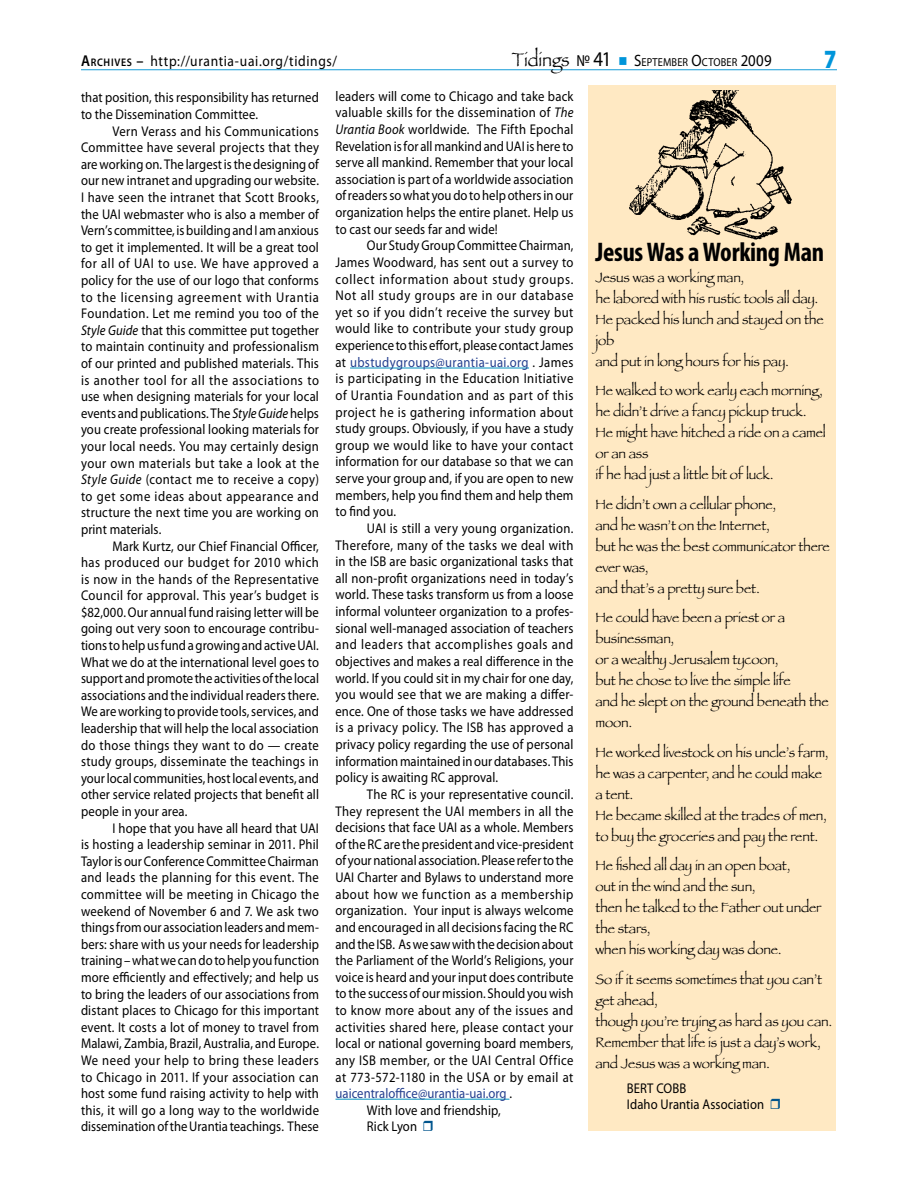
<style>
.page{position:relative;width:918px;height:1188px;background:#fff}
.page>*{position:absolute;margin:0;border:0;box-sizing:border-box;transform-origin:0 0}
.t1{font:700 condensed 27px "Myriad Pro";letter-spacing:-.01em;color:#000}
.t2{font:900 26.4px "Myriad Pro";color:#0095da;scale:.82 1}
.t3{font:15px "Myriad Pro";letter-spacing:.05em;color:#000;scale:.9 1}
.t4{font:14.25px/21px "Papyrus";letter-spacing:-.015em;color:#000;scale:.96 1}
.t5{font:14.1px/16.6px "Myriad Pro";letter-spacing:.01em;color:#000;text-align:justify;scale:.9 1}
.t6{font:14.1px "Myriad Pro";letter-spacing:.03em;color:#000;scale:.9 1}
.t7{font:14.1px "Myriad Pro";letter-spacing:.035em;color:#000;scale:.9 1}
.t8{font:14.1px "Myriad Pro";letter-spacing:.005em;color:#25408f;scale:.9 1}
.t9{font:14.1px "Myriad Pro";letter-spacing:.04em;color:#000;scale:.9 1}
.t10{font:11.55px "Myriad Pro";letter-spacing:.01em;color:#000;scale:.9 1}
.s1{font-weight:600;font-size:15.75px}
.s2{font-weight:600;font-size:10.95px}
.s3{font-family:"Papyrus";font-size:19.8px}
.s4{font-size:16.5px}
.s5{font-size:21px}
.s6{color:#0095da}
.s7{font-style:italic}
.s8{color:#25408f}
.s9{color:#000}
</style>
<div class="page">
<div style="left:589px;top:85px;width:247px;height:1046px;background:#ffe9c3"></div>
<img style="left:630px;top:90px;width:162px;height:150px">
<hr style="left:81px;top:69px;width:756px;height:1px;background:#159cd8">
<hr style="left:350px;top:368px;width:179px;height:1px;background:#0092bf">
<hr style="left:336px;top:1099px;width:173px;height:1px;background:#0092bf">
<p class="t3" style="left:81px;top:52px;width:286px"><span class="s1">A</span><span class="s2">RCHIVES</span> <span class="s1">–</span> http://urantia-uai.org/tidings/</p>
<p class="t10" style="left:512px;top:55px;width:290px"><span class="s3">Tidings</span> <span class="s4">№</span> <span class="s5">41</span> <span class="s6">■</span> <span class="s4">S</span>EPTEMBER <span class="s4">O</span>CTOBER <span class="s4">2009</span></p>
<h2 class="t2" style="left:824px;top:41px;width:17px">7</h2>
<p class="t5" style="left:81px;top:89px;width:266px">that position, this responsibility has returned to the Dissemination Committee.</p>
<p class="t5" style="left:81px;top:122px;width:266px;text-indent:31px">Vern Verass and his Communications Committee have several projects that they are working on. The largest is the designing of our new intranet and upgrading our website.<br>I have seen the intranet that Scott Brooks, the UAI webmaster who is also a member of Vern’s committee, is building and I am anxious to get it implemented. It will be a great tool for all of UAI to use. We have approved a policy for the use of our logo that conforms to the licensing agreement with Urantia Foundation. Let me remind you too of the <span class="s7">Style Guide</span> that this committee put together to maintain continuity and professionalism of our printed and published materials. This is another tool for all the associations to use when designing materials for your local events and publications. The <span class="s7">Style Guide</span> helps you create professional looking materials for your local needs. You may certainly design your own materials but take a look at the <span class="s7">Style Guide</span> (contact me to receive a copy) to get some ideas about appearance and structure the next time you are working on print materials.</p>
<p class="t5" style="left:81px;top:537px;width:266px;text-indent:31px">Mark Kurtz, our Chief Financial Officer, has produced our budget for 2010 which is now in the hands of the Representative Council for approval. This year’s budget is $82,000. Our annual fund raising letter will be going out very soon to encourage contribu&shy;tions to help us fund a growing and active UAI.<br>What we do at the international level goes to support and promote the activities of the local associations and the individual readers there.<br>We are working to provide tools, services, and leadership that will help the local association do those things they want to do — create study groups, disseminate the teachings in your local communities, host local events, and other service related projects that benefit all people in your area.</p>
<p class="t5" style="left:81px;top:819px;width:266px;text-indent:31px">I hope that you have all heard that UAI is hosting a leadership seminar in 2011. Phil Taylor is our Conference Committee Chairman and leads the planning for this event. The committee will be meeting in Chicago the weekend of November 6 and 7. We ask two things from our association leaders and mem&shy;bers: share with us your needs for leadership training – what we can do to help you function more efficiently and effectively; and help us to bring the leaders of our associations from distant places to Chicago for this important event. It costs a lot of money to travel from Malawi, Zambia, Brazil, Australia, and Europe.<br>We need your help to bring these leaders to Chicago in 2011. If your association can host some fund raising activity to help with this, it will go a long way to the worldwide dissemination of the Urantia teachings. These</p>
<p class="t5" style="left:336px;top:87px;width:266px">leaders will come to Chicago and take back valuable skills for the dissemination of <span class="s7">The Urantia Book</span> worldwide. The Fifth Epochal Revelation is for all mankind and UAI is here to serve all mankind. Remember that your local association is part of a worldwide association of readers so what you do to help others in our organization helps the entire planet. Help us to cast our seeds far and wide!</p>
<p class="t5" style="left:336px;top:237px;width:266px;text-indent:31px">Our Study Group Committee Chairman, James Woodward, has sent out a survey to collect information about study groups.<br>Not all study groups are in our database yet so if you didn’t receive the survey but would like to contribute your study group experience to this effort, please contact James at <span class="s8">ubstudygroups@urantia-uai.org</span> . James is participating in the Education Initiative of Urantia Foundation and as part of this project he is gathering information about study groups. Obviously, if you have a study group we would like to have your contact information for our database so that we can serve your group and, if you are open to new members, help you find them and help them to find you.</p>
<p class="t5" style="left:336px;top:520px;width:266px;text-indent:31px">UAI is still a very young organization.<br>Therefore, many of the tasks we deal with in the ISB are basic organizational tasks that all non-profit organizations need in today’s world. These tasks transform us from a loose informal volunteer organization to a profes&shy;sional well-managed association of teachers and leaders that accomplishes goals and objectives and makes a real difference in the world. If you could sit in my chair for one day, you would see that we are making a differ&shy;ence. One of those tasks we have addressed is a privacy policy. The ISB has approved a privacy policy regarding the use of personal information maintained in our databases. This policy is awaiting RC approval.</p>
<p class="t5" style="left:367px;top:786px;width:231px">The RC is your representative council.</p>
<p class="t5" style="left:336px;top:802px;width:266px">They represent the UAI members in all the</p>
<p class="t5" style="left:336px;top:819px;width:266px">decisions that face UAI as a whole. Members</p>
<p class="t5" style="left:336px;top:836px;width:266px">of the RC are the president and vice-president</p>
<p class="t5" style="left:336px;top:852px;width:266px">of your national association. Please refer to the</p>
<p class="t5" style="left:336px;top:869px;width:266px">UAI Charter and Bylaws to understand more</p>
<p class="t9" style="left:336px;top:885px;width:266px">about how we function as a membership</p>
<p class="t5" style="left:336px;top:902px;width:266px">organization. Your input is always welcome</p>
<p class="t5" style="left:336px;top:919px;width:266px">and encouraged in all decisions facing the RC</p>
<p class="t5" style="left:336px;top:935px;width:266px">and the ISB. As we saw with the decision about</p>
<p class="t5" style="left:336px;top:952px;width:266px">the Parliament of the World’s Religions, your</p>
<p class="t5" style="left:336px;top:969px;width:266px">voice is heard and your input does contribute</p>
<p class="t5" style="left:336px;top:985px;width:266px">to the success of our mission. Should you wish</p>
<p class="t5" style="left:336px;top:1002px;width:266px">to know more about any of the issues and</p>
<p class="t6" style="left:336px;top:1018px;width:266px">activities shared here, please contact your</p>
<p class="t5" style="left:336px;top:1035px;width:266px">local or national governing board members,</p>
<p class="t6" style="left:336px;top:1051px;width:266px">any ISB member, or the UAI Central Office</p>
<p class="t7" style="left:336px;top:1068px;width:266px">at 773-572-1180 in the USA or by email at</p>
<p class="t8" style="left:336px;top:1085px;width:198px">uaicentraloffice@urantia-uai.org <span class="s9">.</span></p>
<p class="t5" style="left:367px;top:1102px;width:150px">With love and friendship,</p>
<p class="t5" style="left:367px;top:1118px;width:57px">Rick Lyon</p>
<h1 class="t1" style="left:595px;top:235px;width:230px">Jesus Was a Working Man</h1>
<p class="t4" style="left:595px;top:266px;width:239px">Jesus was a working man,<br>he labored with his rustic tools all day.<br>He packed his lunch and stayed on the job<br>and put in long hours for his pay.</p>
<p class="t4" style="left:595px;top:380px;width:242px">He walked to work early each morning, he didn’t drive a fancy pickup truck.<br>He might have hitched a ride on a camel or an ass<br>if he had just a little bit of luck.</p>
<p class="t4" style="left:595px;top:493px;width:246px">He didn’t own a cellular phone,<br>and he wasn’t on the Internet,<br>but he was the best communicator there ever was,<br>and that’s a pretty sure bet.</p>
<p class="t4" style="left:595px;top:607px;width:244px">He could have been a priest or a businessman,<br>or a wealthy Jerusalem tycoon,<br>but he chose to live the simple life<br>and he slept on the ground beneath the moon.</p>
<p class="t4" style="left:595px;top:741px;width:245px">He worked livestock on his uncle’s farm, he was a carpenter, and he could make a tent.<br>He became skilled at the trades of men, to buy the groceries and pay the rent.</p>
<p class="t4" style="left:595px;top:855px;width:237px">He fished all day in an open boat,<br>out in the wind and the sun,<br>then he talked to the Father out under the stars,<br>when his working day was done.</p>
<p class="t4" style="left:595px;top:968px;width:248px">So if it seems sometimes that you can’t get ahead,<br>though you’re trying as hard as you can.<br>Remember that life is just a day’s work, and Jesus was a working man.</p>
<p class="t5" style="left:627px;top:1080px;width:154px">BERT COBB<br>Idaho Urantia Association</p>
</div>
